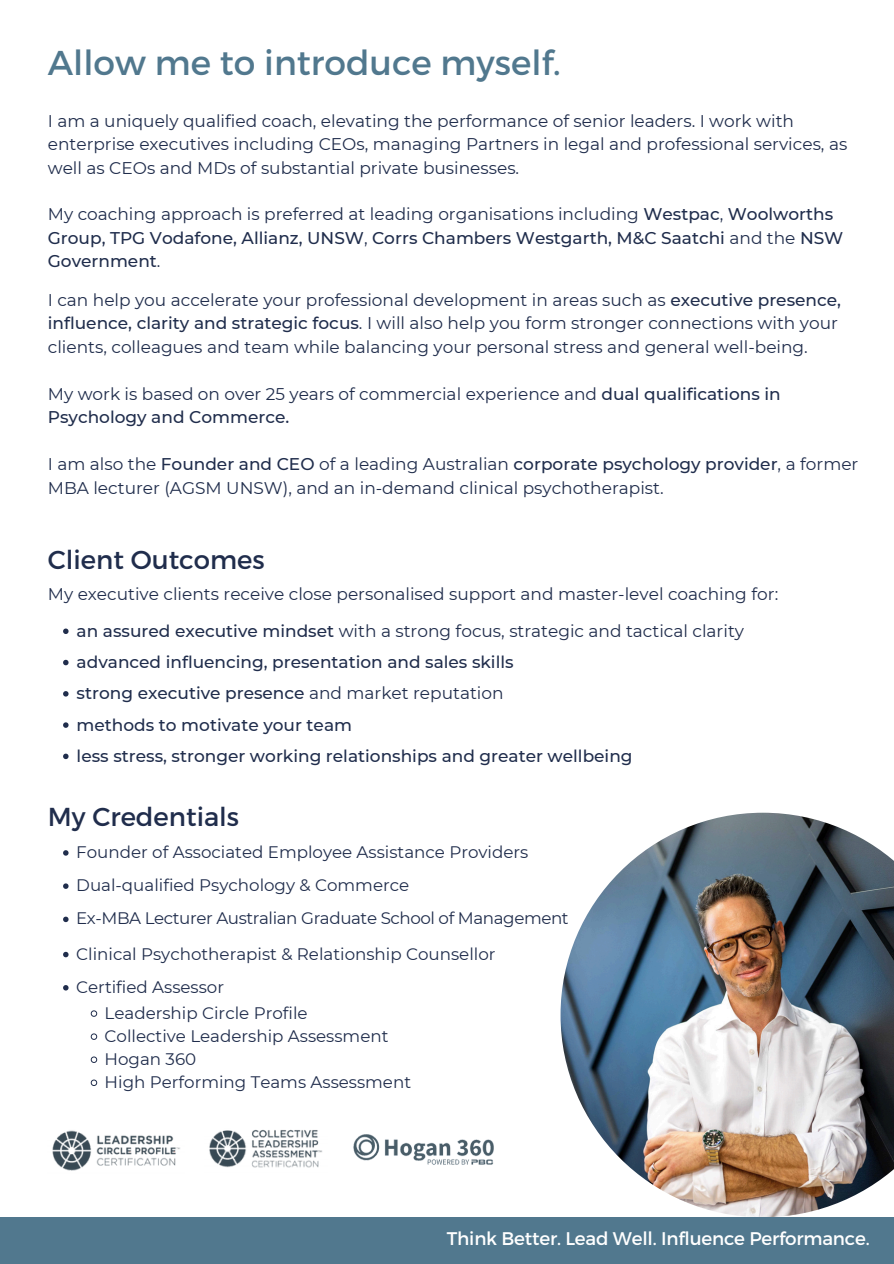
<style>
.page{position:relative;width:894px;height:1264px;background:#fff}
.page>*{position:absolute;margin:0;border:0;box-sizing:border-box;transform-origin:0 0}
.t1{font:34.5px "Montserrat";color:#51788e}
.t2{font:25.95px "Montserrat";color:#202d4c}
.t3{font:18.3px "Montserrat";letter-spacing:-.01em;color:#fff}
.t4{font:16.95px/23.4px "Montserrat";color:#202d4c}
.t5{font:500 16.95px/23.4px "Montserrat";color:#202d4c}
.t6{font:16.65px "Montserrat";color:#202d4c}
.t7{font:16.65px "Montserrat";letter-spacing:-.025em;color:#202d4c}
.s1{font-weight:400}
.s2{font-weight:500}
</style>
<div class="page">
<svg style="left:63px;top:628px;width:6px;height:6px"></svg>
<svg style="left:63px;top:659px;width:6px;height:6px"></svg>
<svg style="left:63px;top:691px;width:6px;height:5px"></svg>
<svg style="left:63px;top:722px;width:6px;height:5px"></svg>
<svg style="left:63px;top:753px;width:6px;height:6px"></svg>
<svg style="left:63px;top:850px;width:6px;height:5px"></svg>
<svg style="left:63px;top:883px;width:6px;height:5px"></svg>
<svg style="left:63px;top:916px;width:6px;height:6px"></svg>
<svg style="left:63px;top:951px;width:6px;height:6px"></svg>
<svg style="left:63px;top:985px;width:6px;height:5px"></svg>
<svg style="left:91px;top:1010px;width:6px;height:6px"></svg>
<svg style="left:91px;top:1033px;width:6px;height:6px"></svg>
<svg style="left:91px;top:1056px;width:6px;height:6px"></svg>
<svg style="left:91px;top:1079px;width:6px;height:6px"></svg>
<img style="left:560px;top:812px;width:333px;height:405px">
<div style="left:0;top:1217px;width:893px;height:46px;background:#51788e"></div>
<img style="left:209px;top:1129px;width:113px;height:39px">
<img style="left:353px;top:1134px;width:141px;height:31px">
<img style="left:52px;top:1130px;width:128px;height:41px">
<h1 class="t1" style="left:48px;top:41px;width:514px">Allow me to introduce myself.</h1>
<p class="t4" style="left:48px;top:109px;width:800px">I am a uniquely qualified coach, elevating the performance of senior leaders. I work with enterprise executives including CEOs, managing Partners in legal and professional services, as well as CEOs and MDs of substantial private businesses.</p>
<p class="t5" style="left:48px;top:203px;width:796px"><span class="s1">My coaching approach is preferred at leading organisations including</span> Westpac<span class="s1">,</span> Woolworths<br>Group, TPG Vodafone, Allianz, UNSW<span class="s1">,</span> Corrs Chambers Westgarth, M&amp;C Saatchi <span class="s1">and the</span> NSW<br>Government<span class="s1">.</span></p>
<p class="t4" style="left:48px;top:288px;width:794px">I can help you accelerate your professional development in areas such as <span class="s2">executive presence, influence, clarity and strategic focus</span>. I will also help you form stronger connections with your clients, colleagues and team while balancing your personal stress and general well-being.</p>
<p class="t4" style="left:48px;top:382px;width:734px">My work is based on over 25 years of commercial experience and <span class="s2">dual qualifications in<br>Psychology and Commerce.</span></p>
<p class="t4" style="left:48px;top:452px;width:811px">I am also the <span class="s2">Founder and CEO</span> of a leading Australian <span class="s2">corporate psychology provider</span>, a former<br>MBA lecturer (AGSM UNSW), and an in-demand clinical psychotherapist.</p>
<h2 class="t2" style="left:48px;top:542px;width:218px">Client Outcomes</h2>
<p class="t4" style="left:48px;top:582px;width:731px">My executive clients receive close personalised support and master-level coaching for:</p>
<p class="t4" style="left:77px;top:619px;width:668px"><span class="s2">an assured executive mindset</span> with a strong focus, strategic and tactical clarity</p>
<p class="t5" style="left:77px;top:650px;width:438px">advanced influencing, presentation and sales skills</p>
<p class="t5" style="left:77px;top:681px;width:428px">strong executive presence <span class="s1">and market reputation</span></p>
<p class="t5" style="left:77px;top:712px;width:277px">methods to motivate your team</p>
<p class="t5" style="left:77px;top:744px;width:557px">less stress, stronger working relationships and greater wellbeing</p>
<h2 class="t2" style="left:48px;top:799px;width:193px">My Credentials</h2>
<p class="t6" style="left:76px;top:841px;width:453px">Founder of Associated Employee Assistance Providers</p>
<p class="t6" style="left:76px;top:875px;width:334px">Dual-qualified Psychology &amp; Commerce</p>
<p class="t7" style="left:76px;top:908px;width:494px">Ex-MBA Lecturer Australian Graduate School of Management</p>
<p class="t6" style="left:76px;top:943px;width:420px">Clinical Psychotherapist &amp; Relationship Counsellor</p>
<p class="t6" style="left:76px;top:976px;width:149px">Certified Assessor</p>
<p class="t6" style="left:105px;top:1002px;width:204px">Leadership Circle Profile</p>
<p class="t6" style="left:105px;top:1025px;width:285px">Collective Leadership Assessment</p>
<p class="t6" style="left:105px;top:1048px;width:93px">Hogan 360</p>
<p class="t6" style="left:105px;top:1071px;width:308px">High Performing Teams Assessment</p>
<p class="t3" style="left:446px;top:1226px;width:424px">Think Better. Lead Well. Influence Performance.</p>
</div>
